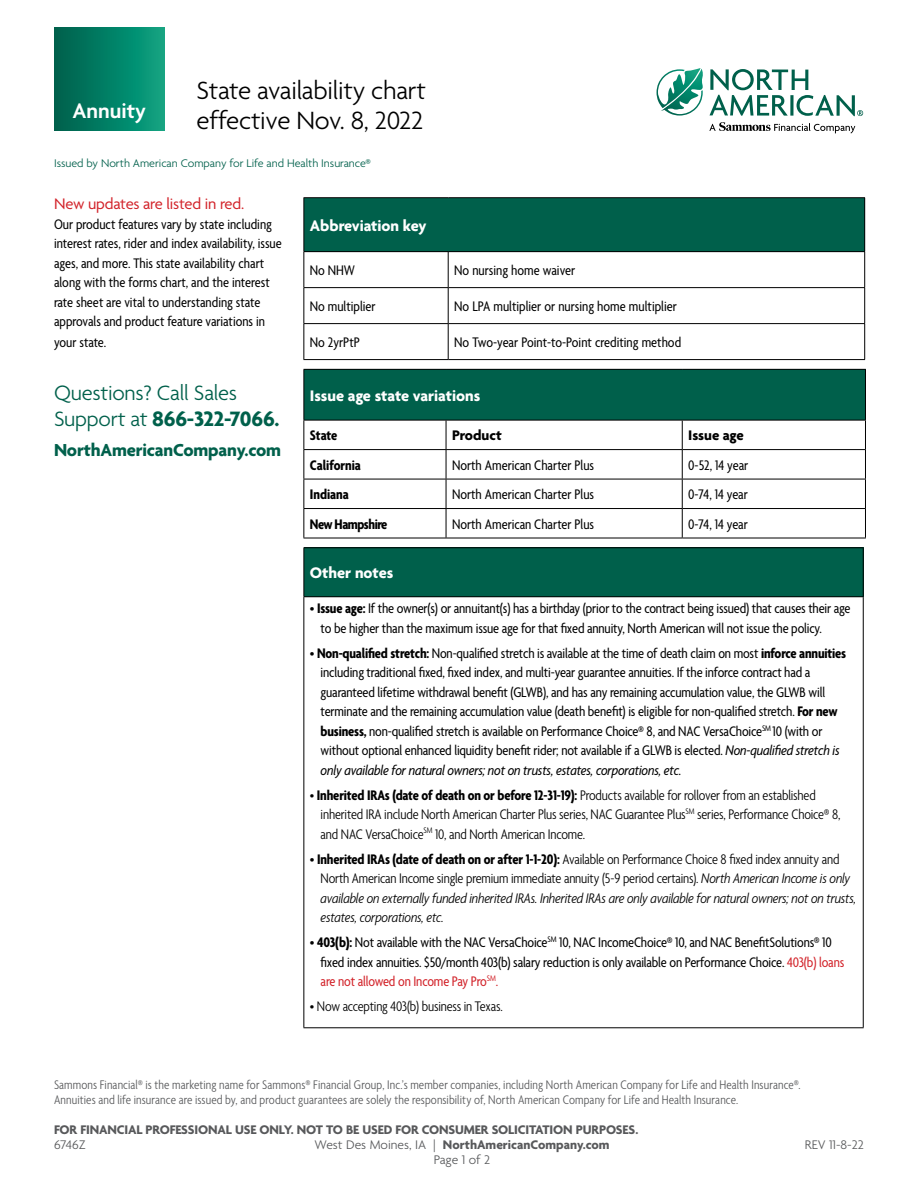
<style>
.page{position:relative;width:918px;height:1188px;background:#fff}
.page>*{position:absolute;margin:0;border:0;box-sizing:border-box;transform-origin:0 0}
.t1{font:300 27px/30px "Agenda";letter-spacing:-.01em;color:#000}
.t2{font:600 22.65px "Agenda";color:#fff}
.t3{font:300 22.5px/25.5px "Agenda";letter-spacing:-.01em;color:#00604b}
.t4{font:700 18.75px "Agenda";letter-spacing:-.01em;color:#00604b}
.t5{font:700 16.5px "Agenda";color:#fff}
.t6{font:16.5px "Agenda";letter-spacing:-.01em;color:#d2232a}
.t7{font:condensed 15px/19.5px "Agenda";letter-spacing:-.01em;color:#000}
.t8{font:italic 300 condensed 15px/19.5px "Agenda";letter-spacing:-.01em;color:#000}
.t9{font:300 condensed 15px/19.5px "Agenda";letter-spacing:-.01em;color:#000}
.t10{font:700 condensed 15px "Agenda";letter-spacing:-.005em;color:#000}
.t11{font:700 15px "Agenda";color:#000}
.t12{font:700 condensed 15px "Agenda";letter-spacing:-.03em;color:#000}
.t13{font:300 condensed 13.5px/15px "Agenda";letter-spacing:.01em;color:#58595b}
.t14{font:700 13.5px "Agenda";letter-spacing:-.01em;color:#58595b}
.t15{font:300 13.5px "Agenda";color:#58595b}
.t16{font:300 12px "Agenda";color:#00604b}
.s1{font-weight:700}
.s2{font-style:italic}
.s3{font-weight:400;font-style:normal}
.s4{font-weight:700;font-style:normal}
.s5{font-style:normal}
.s6{color:#d2232a}
.s7{font-weight:300}
</style>
<div class="page">
<div style="left:304px;top:198px;width:561px;height:54px;background:#00604b"></div>
<hr style="left:864px;top:198px;width:1px;height:53px;background:#000">
<hr style="left:303px;top:251px;width:145px;height:1px;background:#000">
<hr style="left:303px;top:252px;width:1px;height:35px;background:#000">
<hr style="left:448px;top:251px;width:417px;height:1px;background:#000">
<hr style="left:448px;top:252px;width:1px;height:35px;background:#000">
<hr style="left:864px;top:252px;width:1px;height:35px;background:#000">
<hr style="left:303px;top:288px;width:1px;height:35px;background:#000">
<hr style="left:448px;top:288px;width:1px;height:35px;background:#000">
<hr style="left:864px;top:288px;width:1px;height:35px;background:#000">
<hr style="left:303px;top:324px;width:1px;height:35px;background:#000">
<hr style="left:448px;top:324px;width:1px;height:35px;background:#000">
<hr style="left:864px;top:324px;width:1px;height:35px;background:#000">
<hr style="left:303px;top:287px;width:145px;height:1px;background:#000">
<hr style="left:448px;top:287px;width:417px;height:1px;background:#000">
<hr style="left:303px;top:197px;width:145px;height:1px;background:#000">
<hr style="left:303px;top:198px;width:1px;height:53px;background:#000">
<hr style="left:448px;top:197px;width:417px;height:1px;background:#000">
<hr style="left:303px;top:323px;width:145px;height:1px;background:#000">
<hr style="left:448px;top:323px;width:417px;height:1px;background:#000">
<hr style="left:303px;top:359px;width:145px;height:1px;background:#000">
<hr style="left:448px;top:359px;width:417px;height:1px;background:#000">
<div style="left:304px;top:369px;width:561px;height:51px;background:#00604b"></div>
<hr style="left:303px;top:369px;width:143px;height:1px;background:#000">
<hr style="left:303px;top:370px;width:1px;height:50px;background:#000">
<hr style="left:446px;top:369px;width:236px;height:1px;background:#000">
<hr style="left:682px;top:369px;width:184px;height:1px;background:#000">
<hr style="left:865px;top:370px;width:1px;height:50px;background:#000">
<hr style="left:303px;top:420px;width:143px;height:1px;background:#000">
<hr style="left:446px;top:420px;width:236px;height:1px;background:#000">
<hr style="left:682px;top:420px;width:184px;height:1px;background:#000">
<hr style="left:446px;top:449px;width:236px;height:1px;background:#000">
<hr style="left:682px;top:449px;width:184px;height:1px;background:#000">
<hr style="left:446px;top:479px;width:236px;height:1px;background:#000">
<hr style="left:682px;top:479px;width:184px;height:1px;background:#000">
<svg style="left:303px;top:420px;width:1px;height:118px"></svg>
<hr style="left:446px;top:508px;width:236px;height:1px;background:#000">
<svg style="left:446px;top:420px;width:1px;height:118px"></svg>
<hr style="left:682px;top:508px;width:184px;height:1px;background:#000">
<svg style="left:682px;top:420px;width:1px;height:118px"></svg>
<svg style="left:865px;top:420px;width:1px;height:118px"></svg>
<hr style="left:303px;top:538px;width:143px;height:1px;background:#000">
<hr style="left:446px;top:538px;width:236px;height:1px;background:#000">
<hr style="left:682px;top:538px;width:184px;height:1px;background:#000">
<hr style="left:303px;top:449px;width:143px;height:1px;background:#000">
<hr style="left:303px;top:479px;width:143px;height:1px;background:#000">
<hr style="left:303px;top:508px;width:143px;height:1px;background:#000">
<div style="left:304px;top:548px;width:559px;height:49px;background:#00604b"></div>
<hr style="left:303px;top:547px;width:561px;height:1px;background:#000">
<hr style="left:303px;top:548px;width:1px;height:48px;background:#000">
<hr style="left:303px;top:596px;width:561px;height:1px;background:#000">
<hr style="left:303px;top:597px;width:1px;height:430px;background:#000">
<hr style="left:863px;top:597px;width:1px;height:430px;background:#000">
<hr style="left:303px;top:1027px;width:561px;height:1px;background:#000">
<hr style="left:863px;top:548px;width:1px;height:48px;background:#000">
<div style="left:54px;top:27px;width:111px;height:103px;background:linear-gradient(to right,#005f4b,#0ca482)"></div>
<svg style="left:657px;top:68px;width:46px;height:48px"></svg>
<svg style="left:709px;top:122px;width:146px;height:11px"></svg>
<svg style="left:710px;top:69px;width:153px;height:47px"></svg>
<h2 class="t2" style="left:72px;top:98px;width:75px">Annuity</h2>
<h1 class="t1" style="left:197px;top:77px;width:231px">State availability chart effective Nov. 8, 2022</h1>
<p class="t16" style="left:54px;top:157px;width:319px">Issued by North American Company for Life and Health Insurance®</p>
<p class="t6" style="left:54px;top:195px;width:192px">New updates are listed in red.</p>
<p class="t7" style="left:54px;top:215px;width:229px">Our product features vary by state including interest rates, rider and index availability, issue ages, and more. This state availability chart along with the forms chart, and the interest rate sheet are vital to understanding state approvals and product feature variations in</p>
<p class="t7" style="left:54px;top:333px;width:54px">your state.</p>
<h3 class="t3" style="left:54px;top:382px;width:227px">Questions? Call Sales<br>Support at <span class="s1">866-322-7066.</span></h3>
<p class="t4" style="left:54px;top:440px;width:229px">NorthAmericanCompany.com</p>
<p class="t5" style="left:310px;top:216px;width:118px">Abbreviation key</p>
<p class="t7" style="left:310px;top:261px;width:47px">No NHW</p>
<p class="t7" style="left:454px;top:261px;width:123px">No nursing home waiver</p>
<p class="t7" style="left:310px;top:297px;width:67px">No multiplier</p>
<p class="t7" style="left:454px;top:297px;width:224px">No LPA multiplier or nursing home multiplier</p>
<p class="t7" style="left:310px;top:333px;width:51px">No 2yrPtP</p>
<p class="t7" style="left:454px;top:333px;width:229px">No Two-year Point-to-Point crediting method</p>
<p class="t5" style="left:310px;top:386px;width:172px">Issue age state variations</p>
<p class="t10" style="left:310px;top:427px;width:29px">State</p>
<p class="t11" style="left:452px;top:427px;width:51px">Product</p>
<p class="t11" style="left:688px;top:427px;width:57px">Issue age</p>
<p class="t10" style="left:310px;top:457px;width:53px">California</p>
<p class="t7" style="left:452px;top:456px;width:144px">North American Charter Plus</p>
<p class="t7" style="left:688px;top:456px;width:62px">0-52, 14 year</p>
<p class="t10" style="left:310px;top:486px;width:41px">Indiana</p>
<p class="t7" style="left:452px;top:486px;width:144px">North American Charter Plus</p>
<p class="t7" style="left:688px;top:486px;width:61px">0-74, 14 year</p>
<p class="t12" style="left:310px;top:516px;width:79px">New Hampshire</p>
<p class="t7" style="left:452px;top:515px;width:144px">North American Charter Plus</p>
<p class="t7" style="left:688px;top:515px;width:61px">0-74, 14 year</p>
<p class="t5" style="left:310px;top:564px;width:85px">Other notes</p>
<p class="t7" style="left:321px;top:600px;width:531px;text-indent:-11px">• <span class="s1">Issue age:</span> If the owner(s) or annuitant(s) has a birthday (prior to the contract being issued) that causes their age to be higher than the maximum issue age for that fixed annuity, North American will not issue the policy.</p>
<p class="t7" style="left:321px;top:644px;width:527px;text-indent:-11px">• <span class="s1">Non-qualified stretch:</span> Non-qualified stretch is available at the time of death claim on most <span class="s1">inforce annuities </span>including traditional fixed, fixed index, and multi-year guarantee annuities. If the inforce contract had a guaranteed lifetime withdrawal benefit (GLWB), and has any remaining accumulation value, the GLWB will terminate and the remaining accumulation value (death benefit) is eligible for non-qualified stretch. <span class="s1">For new business,</span> non-qualified stretch is available on Performance Choice® 8, and NAC VersaChoice<sup>SM</sup> 10 (with or without optional enhanced liquidity benefit rider; not available if a GLWB is elected. <span class="s2">Non-qualified stretch is only available for natural owners; not on trusts, estates, corporations, etc.</span></p>
<p class="t9" style="left:321px;top:786px;width:521px;text-indent:-11px">• <span class="s1">Inherited IRAs (date of death on or before 12-31-19):</span> Products available for rollover from an established inherited IRA include North American Charter Plus series, NAC Guarantee Plus<sup>SM</sup> series, Performance Choice® 8, and NAC VersaChoice<sup>SM</sup> 10, and North American Income.</p>
<p class="t8" style="left:321px;top:849px;width:537px;text-indent:-11px"><span class="s3">•</span> <span class="s4">Inherited IRAs (date of death on or after 1-1-20):</span> <span class="s5">Available on Performance Choice 8 fixed index annuity and North American Income single premium immediate annuity (5-9 period certains).</span> North American Income is only available on externally funded inherited IRAs. Inherited IRAs are only available for natural owners; not on trusts, estates, corporations, etc.</p>
<p class="t7" style="left:321px;top:933px;width:525px;text-indent:-11px">• <span class="s1">403(b):</span> Not available with the NAC VersaChoice<sup>SM</sup> 10, NAC IncomeChoice® 10, and NAC BenefitSolutions® 10 fixed index annuities. $50/month 403(b) salary reduction is only available on Performance Choice. <span class="s6">403(b) loans are not allowed on Income Pay Pro</span><sup>SM</sup><span class="s6">.</span></p>
<p class="t9" style="left:310px;top:997px;width:194px">• Now accepting 403(b) business in Texas.</p>
<p class="t13" style="left:54px;top:1078px;width:748px">Sammons Financial® is the marketing name for Sammons® Financial Group, Inc.’s member companies, including North American Company for Life and Health Insurance®.<br>Annuities and life insurance are issued by, and product guarantees are solely the responsibility of, North American Company for Life and Health Insurance.</p>
<p class="t14" style="left:54px;top:1123px;width:586px">FOR FINANCIAL PROFESSIONAL USE ONLY. NOT TO BE USED FOR CONSUMER SOLICITATION PURPOSES.</p>
<p class="t15" style="left:54px;top:1138px;width:33px">6746Z</p>
<p class="t14" style="left:314px;top:1138px;width:297px"><span class="s7">West Des Moines, IA |</span> NorthAmericanCompany.com</p>
<p class="t15" style="left:805px;top:1138px;width:61px">REV 11-8-22</p>
<p class="t15" style="left:434px;top:1153px;width:58px">Page 1 of 2</p>
</div>
